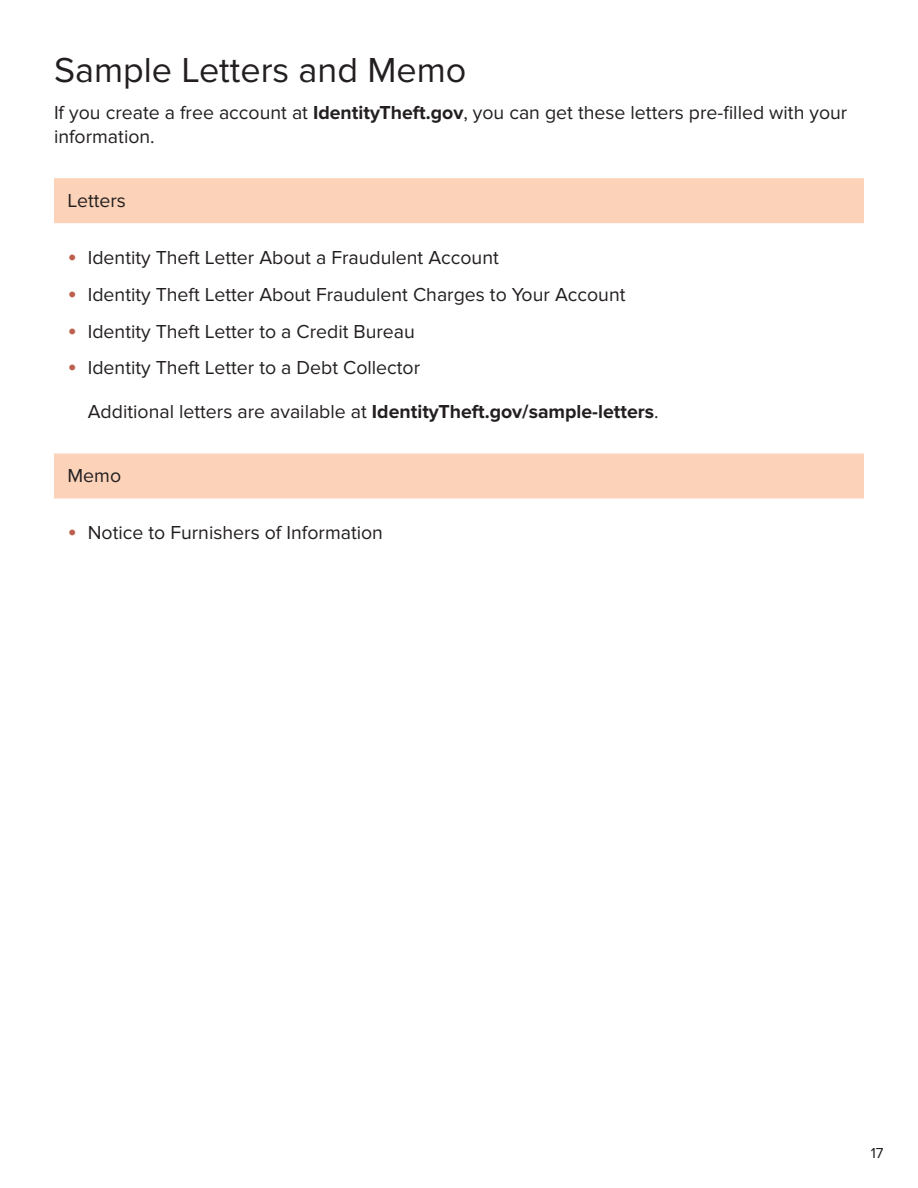
<style>
.page{position:relative;width:918px;height:1188px;background:#fff}
.page>*{position:absolute;margin:0;border:0;box-sizing:border-box;transform-origin:0 0}
.t1{font:36px "Proxima Nova";color:#231f20}
.t2{font:19.5px/23.4px "Proxima Nova";color:#231f20}
.t3{font:15px "Proxima Nova";color:#231f20}
.s1{font-weight:700}
.s2{font-size:27px;color:#bb604d}
</style>
<div class="page">
<div style="left:54px;top:178px;width:810px;height:45px;background:#fcd3b9"></div>
<div style="left:54px;top:454px;width:810px;height:45px;background:#fcd3b9"></div>
<h1 class="t1" style="left:54px;top:50px;width:414px">Sample Letters and Memo</h1>
<p class="t2" style="left:54px;top:101px;width:795px">If you create a free account at <span class="s1">IdentityTheft.gov</span>, you can get these letters pre-filled with your information.</p>
<p class="t2" style="left:67px;top:189px;width:60px">Letters</p>
<p class="t2" style="left:68px;top:246px;width:433px"><span class="s2">•</span> Identity Theft Letter About a Fraudulent Account</p>
<p class="t2" style="left:68px;top:283px;width:560px"><span class="s2">•</span> Identity Theft Letter About Fraudulent Charges to Your Account</p>
<p class="t2" style="left:68px;top:320px;width:349px"><span class="s2">•</span> Identity Theft Letter to a Credit Bureau</p>
<p class="t2" style="left:68px;top:357px;width:354px"><span class="s2">•</span> Identity Theft Letter to a Debt Collector</p>
<p class="t2" style="left:88px;top:400px;width:572px">Additional letters are available at <span class="s1">IdentityTheft.gov/sample-letters</span>.</p>
<p class="t2" style="left:68px;top:464px;width:55px">Memo</p>
<p class="t2" style="left:68px;top:521px;width:317px"><span class="s2">•</span> Notice to Furnishers of Information</p>
<p class="t3" style="left:871px;top:1144px;width:14px">17</p>
</div>
